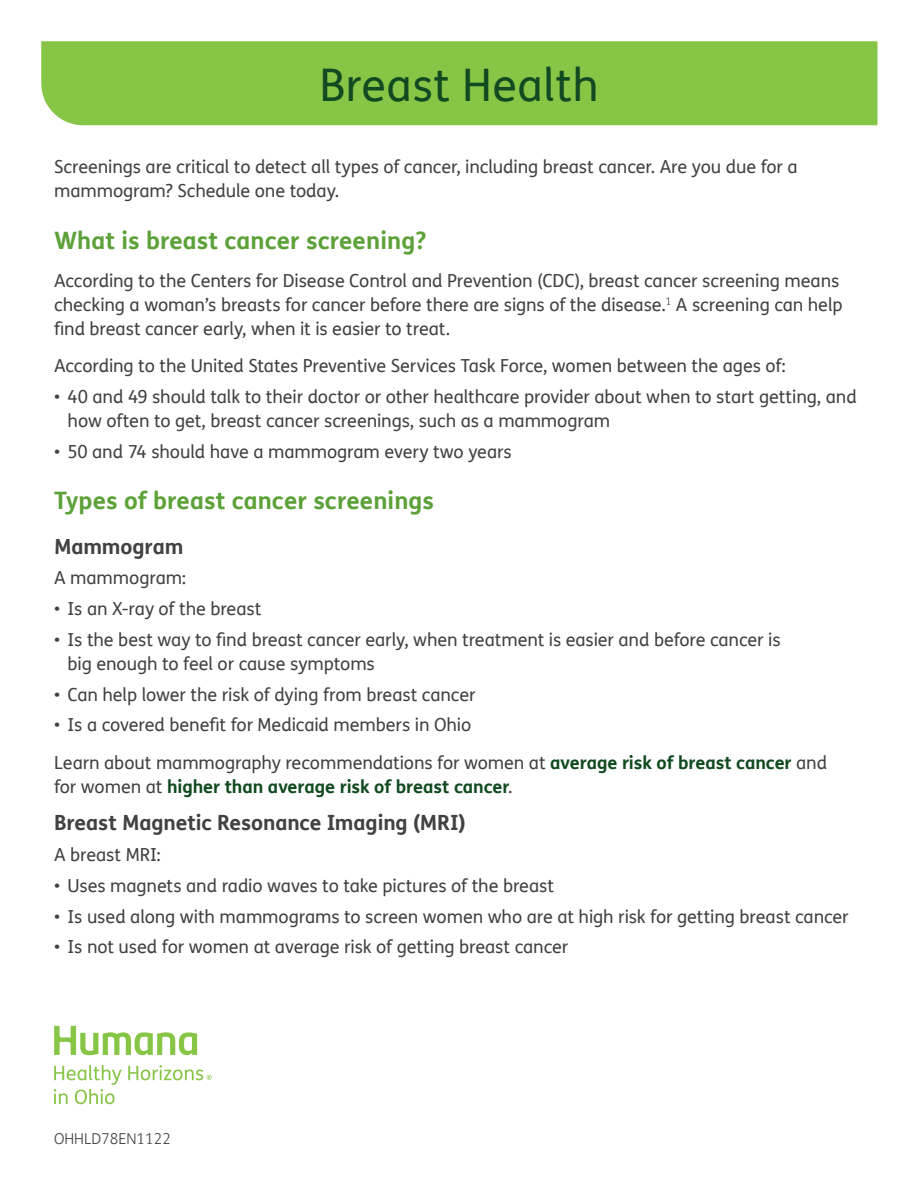
<style>
.page{position:relative;width:918px;height:1188px;background:#fff}
.page>*{position:absolute;margin:0;border:0;box-sizing:border-box;transform-origin:0 0}
.t1{font:45px "FS Humana";letter-spacing:.01em;color:#114a21}
.Humana_SUB_H_16PT{font:700 24px "FS Humana";letter-spacing:.005em;color:#5da139}
.t2{font:700 21px "FS Humana";letter-spacing:-.005em;color:#414042}
.t3{font:18px/24px "FS Humana";letter-spacing:-.005em;color:#414042}
.DIN{font:300 15px "FS Humana";color:#414042}
.s1{font-weight:700;color:#114a21}
</style>
<div class="page">
<div style="left:41px;top:41px;width:837px;height:84px;background:#87c546"></div>
<svg style="left:54px;top:1065px;width:68px;height:39px"></svg>
<svg style="left:54px;top:1026px;width:143px;height:29px"></svg>
<svg style="left:128px;top:1065px;width:84px;height:15px"></svg>
<p class="t1" style="left:319px;top:54px;width:281px">Breast Health</p>
<p class="t3" style="left:54px;top:155px;width:745px">Screenings are critical to detect all types of cancer, including breast cancer. Are you due for a mammogram? Schedule one today.</p>
<p class="Humana_SUB_H_16PT" style="left:54px;top:222px;width:374px">What is breast cancer screening?</p>
<p class="t3" style="left:54px;top:268px;width:790px">According to the Centers for Disease Control and Prevention (CDC), breast cancer screening means checking a woman’s breasts for cancer before there are signs of the disease.<sup>1</sup> A screening can help find breast cancer early, when it is easier to treat.</p>
<p class="t3" style="left:54px;top:353px;width:733px">According to the United States Preventive Services Task Force, women between the ages of:</p>
<p class="t3" style="left:68px;top:384px;width:791px;text-indent:-14px">• 40 and 49 should talk to their doctor or other healthcare provider about when to start getting, and how often to get, breast cancer screenings, such as a mammogram</p>
<p class="t3" style="left:54px;top:439px;width:459px">• 50 and 74 should have a mammogram every two years</p>
<p class="Humana_SUB_H_16PT" style="left:54px;top:482px;width:382px">Types of breast cancer screenings</p>
<p class="t2" style="left:54px;top:530px;width:131px">Mammogram</p>
<p class="t3" style="left:54px;top:566px;width:134px">A mammogram:</p>
<p class="t3" style="left:54px;top:596px;width:209px">• Is an X-ray of the breast</p>
<p class="t3" style="left:68px;top:627px;width:715px;text-indent:-14px">• Is the best way to find breast cancer early, when treatment is easier and before cancer is big enough to feel or cause symptoms</p>
<p class="t3" style="left:54px;top:682px;width:423px">• Can help lower the risk of dying from breast cancer</p>
<p class="t3" style="left:54px;top:713px;width:419px">• Is a covered benefit for Medicaid members in Ohio</p>
<p class="t3" style="left:54px;top:750px;width:775px">Learn about mammography recommendations for women at <span class="s1">average risk of breast cancer</span> and for women at <span class="s1">higher than average risk of breast cancer</span>.</p>
<p class="t2" style="left:54px;top:807px;width:413px">Breast Magnetic Resonance Imaging (MRI)</p>
<p class="t3" style="left:54px;top:842px;width:108px">A breast MRI:</p>
<p class="t3" style="left:54px;top:873px;width:502px">• Uses magnets and radio waves to take pictures of the breast</p>
<p class="t3" style="left:54px;top:904px;width:796px">• Is used along with mammograms to screen women who are at high risk for getting breast cancer</p>
<p class="t3" style="left:54px;top:935px;width:516px">• Is not used for women at average risk of getting breast cancer</p>
<p class="DIN" style="left:54px;top:1128px;width:119px">OHHLD78EN1122</p>
</div>
